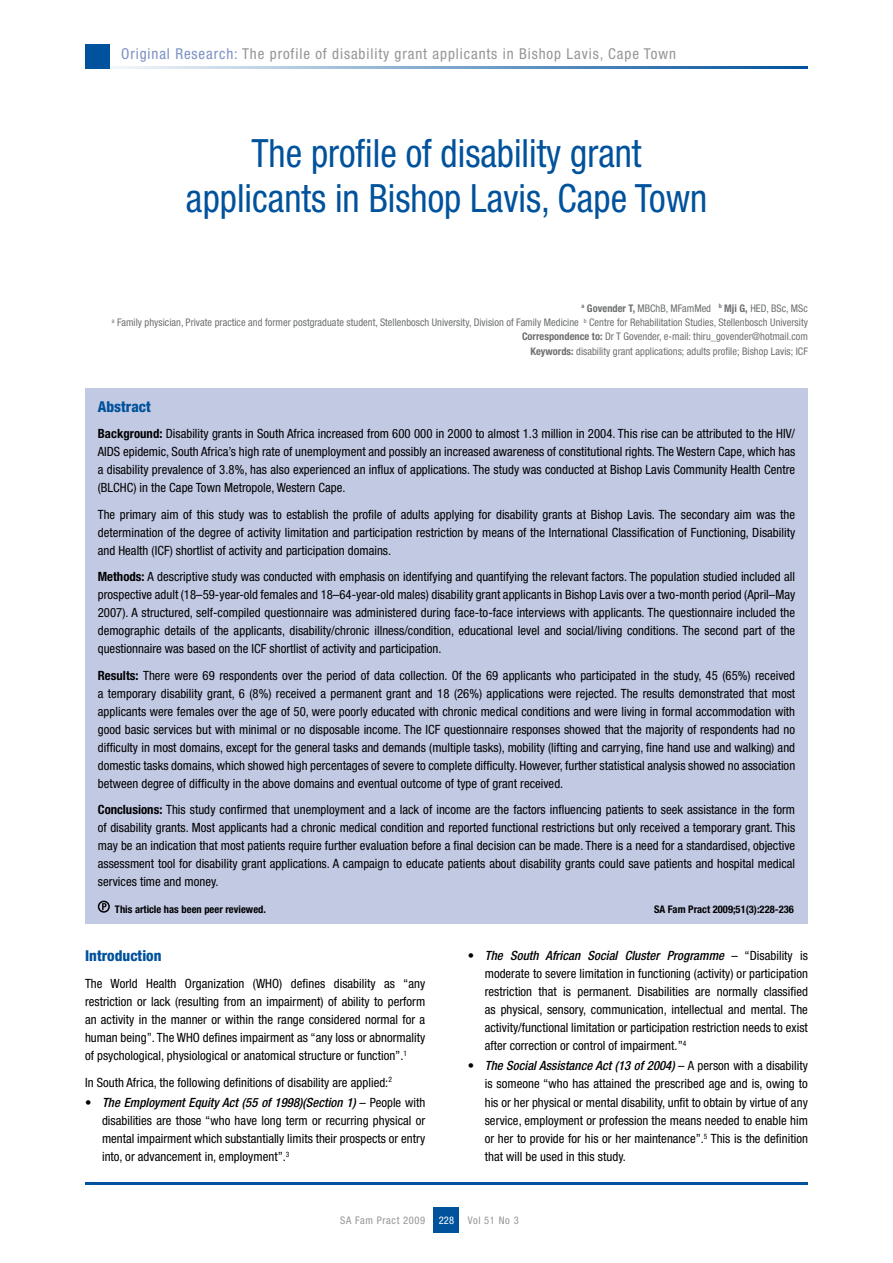
<style>
.page{position:relative;width:893px;height:1263px;background:#fff}
.page>*{position:absolute;margin:0;border:0;box-sizing:border-box;transform-origin:0 0}
.t1{font:condensed 39px/45px "Helvetica Neue LT Std";color:#00529c;text-align:center;scale:.95 1}
.t2{font:condensed 15px "Helvetica Neue LT Std";letter-spacing:.06em;color:#939598}
.t3{font:800 condensed 15px "Helvetica Neue LT Std";color:#00529c}
.t4{font:condensed 12.75px/18px "Helvetica Neue LT Std";color:#000;text-align:justify}
.t5{font:condensed 10.5px/14.2px "Helvetica Neue LT Std";color:#6d6f71;text-align:right}
.t6{font:700 condensed 10.5px "Helvetica Neue LT Std";color:#000}
.t7{font:condensed 10.5px "Helvetica Neue LT Std";letter-spacing:.06em;color:#939598}
.t8{font:condensed 10.5px "Helvetica Neue LT Std";color:#fff}
.s1{color:#7b91c3}
.s2{font-weight:700}
.s3{font-weight:500;font-style:italic}
</style>
<div class="page">
<hr style="left:85px;top:66px;width:723px;height:2px;background:#00529c">
<div style="left:85px;top:44px;width:24px;height:24px;background:#00529c"></div>
<div style="left:434px;top:1208px;width:25px;height:25px;background:#00529c"></div>
<hr style="left:85px;top:1182px;width:723px;height:2px;background:#00529c">
<div style="left:85px;top:388px;width:723px;height:536px;background:#c2c9e3"></div>
<div style="left:98px;top:901px;width:12px;height:12px;border:2px solid #000;border-radius:50%"></div>
<svg style="left:102px;top:903px;width:4px;height:7px"></svg>
<p class="t2" style="left:121px;top:45px;width:556px"><span class="s1">Original Research:</span> The profile of disability grant applicants in Bishop Lavis, Cape Town</p>
<h1 class="t1" style="left:186px;top:131px;width:550px">The profile of disability grant applicants in Bishop Lavis, Cape Town</h1>
<p class="t5" style="left:112px;top:301px;width:698px"><sup>a</sup> <span class="s2">Govender T,</span> MBChB, MFamMed <sup>b</sup> <span class="s2">Mji G,</span> HED, BSc, MSc<br><sup>a</sup> Family physician, Private practice and former postgraduate student, Stellenbosch University, Division of Family Medicine <sup>b</sup> Centre for Rehabilitation Studies, Stellenbosch University <span class="s2">Correspondence to:</span> Dr T Govender, e-mail: thiru_govender@hotmail.com<br><span class="s2">Keywords:</span> disability grant applications; adults profile; Bishop Lavis; ICF</p>
<p class="t3" style="left:98px;top:397px;width:55px">Abstract</p>
<p class="t4" style="left:98px;top:424px;width:699px"><span class="s2">Background:</span> Disability grants in South Africa increased from 600 000 in 2000 to almost 1.3 million in 2004. This rise can be attributed to the HIV/ AIDS epidemic, South Africa’s high rate of unemployment and possibly an increased awareness of constitutional rights. The Western Cape, which has a disability prevalence of 3.8%, has also experienced an influx of applications. The study was conducted at Bishop Lavis Community Health Centre (BLCHC) in the Cape Town Metropole, Western Cape.</p>
<p class="t4" style="left:98px;top:505px;width:699px">The primary aim of this study was to establish the profile of adults applying for disability grants at Bishop Lavis. The secondary aim was the determination of the degree of activity limitation and participation restriction by means of the International Classification of Functioning, Disability and Health (ICF) shortlist of activity and participation domains.</p>
<p class="t4" style="left:98px;top:567px;width:699px"><span class="s2">Methods:</span> A descriptive study was conducted with emphasis on identifying and quantifying the relevant factors. The population studied included all prospective adult (18–59-year-old females and 18–64-year-old males) disability grant applicants in Bishop Lavis over a two-month period (April–May 2007). A structured, self-compiled questionnaire was administered during face-to-face interviews with applicants. The questionnaire included the demographic details of the applicants, disability/chronic illness/condition, educational level and social/living conditions. The second part of the questionnaire was based on the ICF shortlist of activity and participation.</p>
<p class="t4" style="left:98px;top:666px;width:699px"><span class="s2">Results:</span> There were 69 respondents over the period of data collection. Of the 69 applicants who participated in the study, 45 (65%) received a temporary disability grant, 6 (8%) received a permanent grant and 18 (26%) applications were rejected. The results demonstrated that most applicants were females over the age of 50, were poorly educated with chronic medical conditions and were living in formal accommodation with good basic services but with minimal or no disposable income. The ICF questionnaire responses showed that the majority of respondents had no difficulty in most domains, except for the general tasks and demands (multiple tasks), mobility (lifting and carrying, fine hand use and walking) and domestic tasks domains, which showed high percentages of severe to complete difficulty. However, further statistical analysis showed no association between degree of difficulty in the above domains and eventual outcome of type of grant received.</p>
<p class="t4" style="left:98px;top:801px;width:699px"><span class="s2">Conclusions:</span> This study confirmed that unemployment and a lack of income are the factors influencing patients to seek assistance in the form of disability grants. Most applicants had a chronic medical condition and reported functional restrictions but only received a temporary grant. This may be an indication that most patients require further evaluation before a final decision can be made. There is a need for a standardised, objective assessment tool for disability grant applications. A campaign to educate patients about disability grants could save patients and hospital medical services time and money.</p>
<p class="t6" style="left:115px;top:902px;width:153px">This article has been peer reviewed.</p>
<p class="t6" style="left:654px;top:902px;width:141px">SA Fam Pract 2009;51(3):228-236</p>
<p class="t3" style="left:85px;top:946px;width:78px">Introduction</p>
<p class="t4" style="left:85px;top:974px;width:342px">The World Health Organization (WHO) defines disability as “any restriction or lack (resulting from an impairment) of ability to perform an activity in the manner or within the range considered normal for a human being”. The WHO defines impairment as “any loss or abnormality of psychological, physiological or anatomical structure or function”.<sup>1</sup></p>
<p class="t4" style="left:85px;top:1073px;width:308px">In South Africa, the following definitions of disability are applied:<sup>2</sup></p>
<p class="t4" style="left:102px;top:1093px;width:325px;text-indent:-17px">• <span class="s3">The Employment Equity Act (55 of 1998)(Section 1)</span> – People with disabilities are those “who have long term or recurring physical or mental impairment which substantially limits their prospects or entry into, or advancement in, employment”.<sup>3</sup></p>
<p class="t4" style="left:485px;top:946px;width:325px;text-indent:-17px">• <span class="s3">The South African Social Cluster Programme</span> – “Disability is moderate to severe limitation in functioning (activity) or participation restriction that is permanent. Disabilities are normally classified as physical, sensory, communication, intellectual and mental. The activity/functional limitation or participation restriction needs to exist after correction or control of impairment.”<sup>4</sup></p>
<p class="t4" style="left:485px;top:1057px;width:325px;text-indent:-17px">• <span class="s3">The Social Assistance Act (13 of 2004)</span> – A person with a disability is someone “who has attained the prescribed age and is, owing to his or her physical or mental disability, unfit to obtain by virtue of any service, employment or profession the means needed to enable him or her to provide for his or her maintenance”.<sup>5</sup> This is the definition that will be used in this study.</p>
<p class="t7" style="left:340px;top:1214px;width:87px">SA Fam Pract 2009</p>
<p class="t8" style="left:439px;top:1214px;width:17px">228</p>
<p class="t7" style="left:468px;top:1214px;width:52px">Vol 51 No 3</p>
</div>
